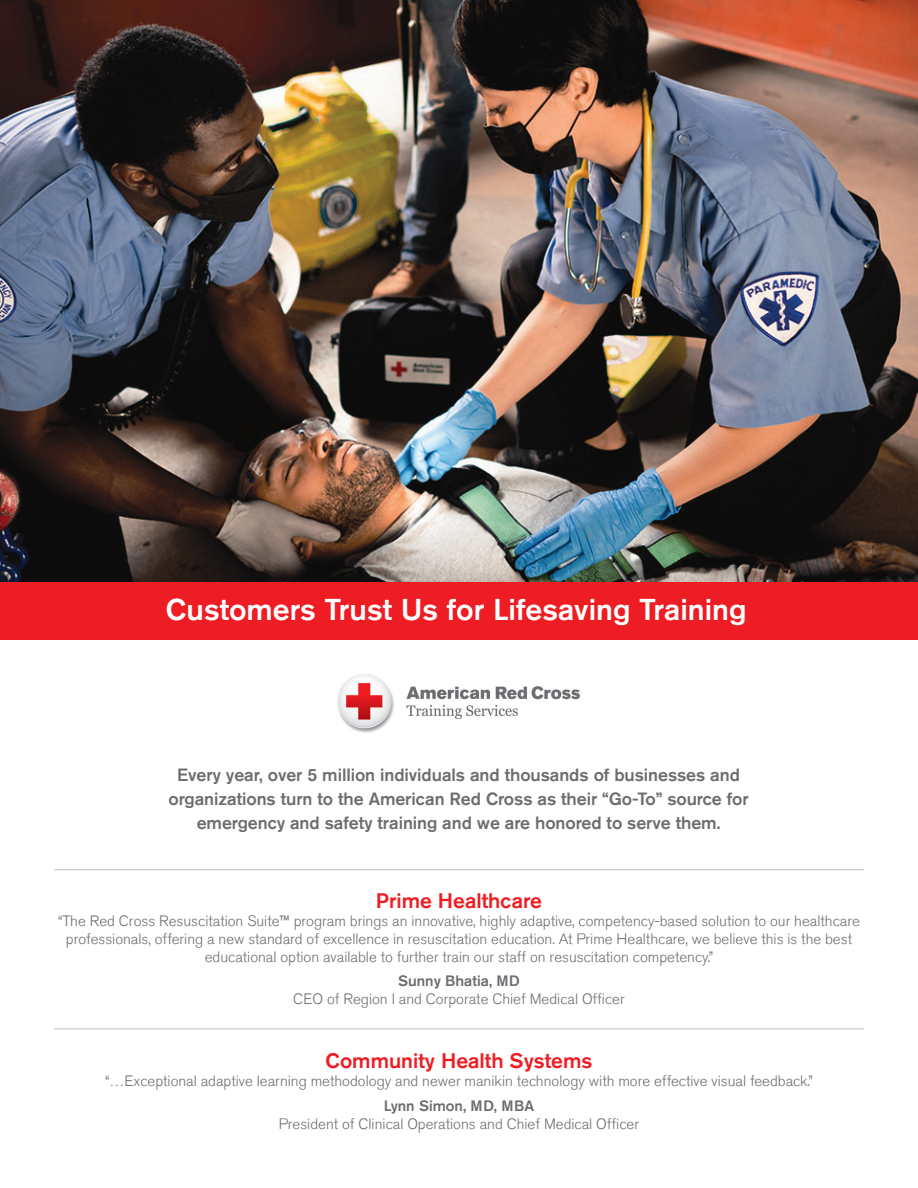
<style>
.page{position:relative;width:918px;height:1188px;background:#fff}
.page>*{position:absolute;margin:0;border:0;box-sizing:border-box;transform-origin:0 0}
.t1{font:500 30px "Akzidenz Grotesk Std";color:#fff}
.t2{font:500 21px "Akzidenz Grotesk Std";color:#ee1d23}
.t3{font:500 17.7px/24px "Akzidenz Grotesk Std";letter-spacing:-.005em;color:#6c6d70;text-align:center}
.t4{font:300 15px/18px "Akzidenz Grotesk Std";color:#6c6d70;text-align:center}
.t5{font:500 15px "Akzidenz Grotesk Std";color:#6c6d70}
.s1{font-weight:400}
</style>
<div class="page">
<img style="left:0;top:0;width:918px;height:582px">
<div style="left:0;top:582px;width:918px;height:57px;background:#ee1d23"></div>
<hr style="left:54px;top:870px;width:810px;height:1px;background:#bcbdc0">
<hr style="left:54px;top:1029px;width:810px;height:1px;background:#bcbdc0">
<img style="left:338px;top:674px;width:242px;height:59px">
<p class="t1" style="left:166px;top:591px;width:582px">Customers Trust Us for Lifesaving Training</p>
<p class="t3" style="left:168px;top:763px;width:582px">Every year, over 5 million individuals and thousands of businesses and organizations turn to the American Red Cross as their “Go-To” source for emergency and safety training and we are honored to serve them.</p>
<p class="t2" style="left:376px;top:887px;width:168px">Prime Healthcare</p>
<p class="t4" style="left:58px;top:912px;width:803px">“The Red Cross Resuscitation Suite<span class="s1">™</span> program brings an innovative, highly adaptive, competency-based solution to our healthcare professionals, offering a new standard of excellence in resuscitation education. At Prime Healthcare, we believe this is the best educational option available to further train our staff on resuscitation competency.”</p>
<p class="t5" style="left:398px;top:972px;width:123px">Sunny Bhatia, MD</p>
<p class="t4" style="left:293px;top:990px;width:333px">CEO of Region I and Corporate Chief Medical Officer</p>
<p class="t2" style="left:326px;top:1048px;width:268px">Community Health Systems</p>
<p class="t4" style="left:105px;top:1072px;width:709px">“…Exceptional adaptive learning methodology and newer manikin technology with more effective visual feedback.”</p>
<p class="t5" style="left:384px;top:1096px;width:152px">Lynn Simon, MD, MBA</p>
<p class="t4" style="left:279px;top:1115px;width:362px">President of Clinical Operations and Chief Medical Officer</p>
</div>
